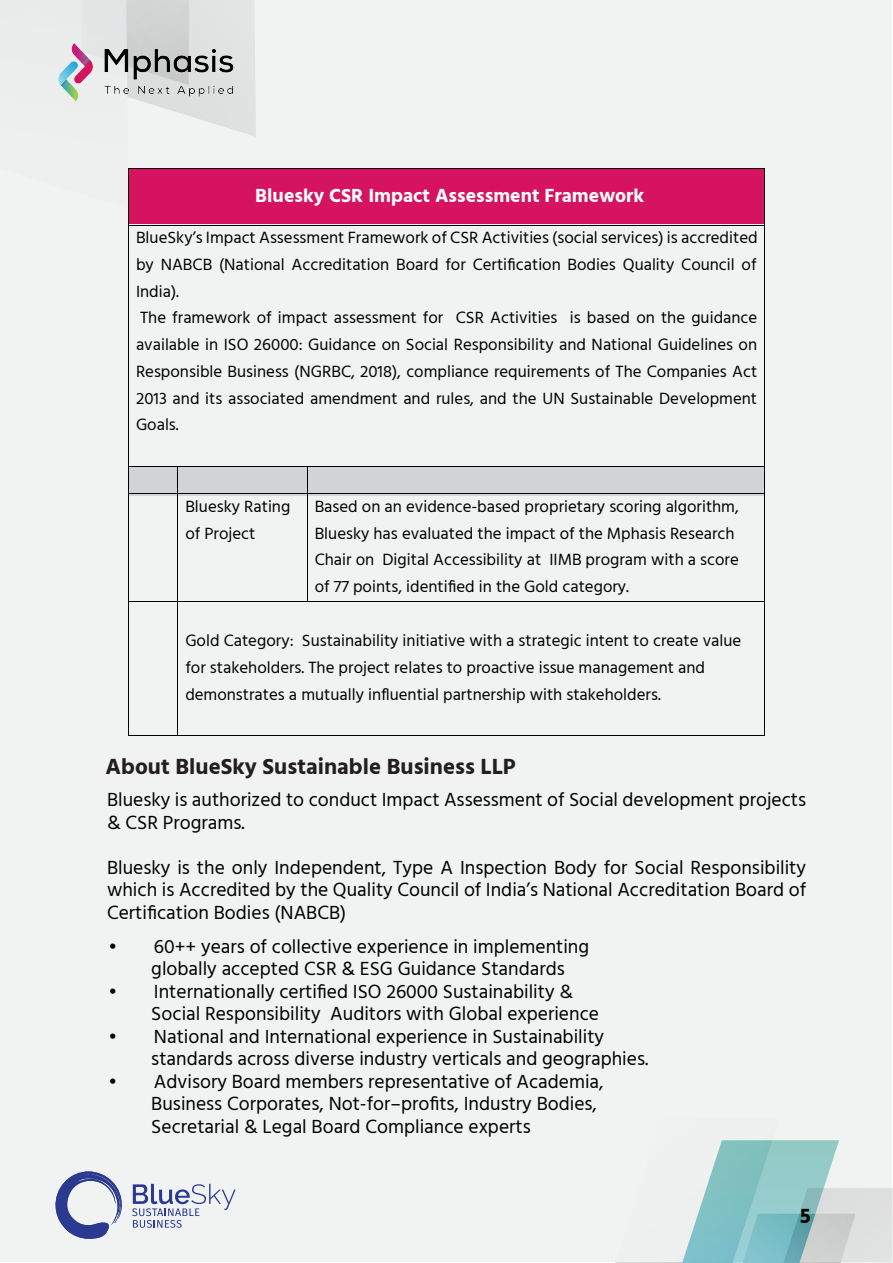
<style>
.page{position:relative;width:893px;height:1263px;background:#fff}
.page>*{position:absolute;margin:0;border:0;box-sizing:border-box;transform-origin:0 0}
.t1{font:700 22.5px "Hind";color:#231f20}
.t2{font:700 21px "Hind";color:#000}
.t3{font:19.5px/22.5px "Hind";color:#000}
.t4{font:700 19.5px "Hind";color:#fff}
.t5{font:16.65px/26.7px "Hind";color:#000}
</style>
<div class="page">
<div style="left:1px;top:1px;width:891px;height:1261px;background:#f1f2f2"></div>
<svg style="left:682px;top:1140px;width:210px;height:122px"></svg>
<svg style="left:55px;top:1171px;width:67px;height:68px"></svg>
<svg style="left:132px;top:1184px;width:104px;height:44px"></svg>
<div style="left:128px;top:169px;width:635px;height:55px;background:#d61360"></div>
<div style="left:128px;top:467px;width:637px;height:28px;background:#d1d3d4"></div>
<svg style="left:58px;top:1px;width:198px;height:168px"></svg>
<hr style="left:129px;top:168px;width:635px;height:1px;background:#000">
<hr style="left:128px;top:169px;width:1px;height:56px;background:#000">
<hr style="left:764px;top:169px;width:1px;height:56px;background:#000">
<hr style="left:129px;top:225px;width:635px;height:1px;background:#000">
<hr style="left:128px;top:226px;width:1px;height:240px;background:#000">
<hr style="left:764px;top:226px;width:1px;height:240px;background:#000">
<hr style="left:129px;top:466px;width:48px;height:1px;background:#000">
<hr style="left:178px;top:466px;width:129px;height:1px;background:#000">
<hr style="left:307px;top:466px;width:457px;height:1px;background:#000">
<svg style="left:128px;top:466px;width:1px;height:28px"></svg>
<hr style="left:129px;top:494px;width:48px;height:1px;background:#000">
<svg style="left:177px;top:466px;width:1px;height:28px"></svg>
<hr style="left:178px;top:494px;width:129px;height:1px;background:#000">
<svg style="left:307px;top:467px;width:1px;height:27px"></svg>
<hr style="left:307px;top:494px;width:457px;height:1px;background:#000">
<svg style="left:764px;top:466px;width:1px;height:28px"></svg>
<hr style="left:128px;top:494px;width:1px;height:107px;background:#000">
<hr style="left:177px;top:494px;width:1px;height:107px;background:#000">
<hr style="left:307px;top:494px;width:1px;height:107px;background:#000">
<hr style="left:764px;top:494px;width:1px;height:107px;background:#000">
<hr style="left:129px;top:601px;width:48px;height:1px;background:#000">
<hr style="left:178px;top:601px;width:129px;height:1px;background:#000">
<hr style="left:307px;top:601px;width:457px;height:1px;background:#000">
<hr style="left:128px;top:602px;width:1px;height:134px;background:#000">
<hr style="left:129px;top:736px;width:48px;height:1px;background:#000">
<hr style="left:177px;top:602px;width:1px;height:134px;background:#000">
<hr style="left:178px;top:736px;width:586px;height:1px;background:#000">
<hr style="left:764px;top:602px;width:1px;height:134px;background:#000">
<p class="t4" style="left:255px;top:184px;width:390px">Bluesky CSR Impact Assessment Framework</p>
<p class="t5" style="left:136px;top:225px;width:623px">BlueSky’s Impact Assessment Framework of CSR Activities (social services) is accredited by NABCB (National Accreditation Board for Certification Bodies Quality Council of India).<br>The framework of impact assessment for CSR Activities is based on the guidance available in ISO 26000: Guidance on Social Responsibility and National Guidelines on Responsible Business (NGRBC, 2018), compliance requirements of The Companies Act 2013 and its associated amendment and rules, and the UN Sustainable Development Goals.</p>
<p class="t5" style="left:185px;top:494px;width:106px">Bluesky Rating of Project</p>
<p class="t5" style="left:315px;top:494px;width:426px">Based on an evidence-based proprietary scoring algorithm, Bluesky has evaluated the impact of the Mphasis Research Chair on Digital Accessibility at IIMB program with a score of 77 points, identified in the Gold category.</p>
<p class="t5" style="left:185px;top:628px;width:557px">Gold Category: Sustainability initiative with a strategic intent to create value for stakeholders. The project relates to proactive issue management and demonstrates a mutually influential partnership with stakeholders.</p>
<h1 class="t1" style="left:106px;top:753px;width:411px">About BlueSky Sustainable Business LLP</h1>
<p class="t3" style="left:107px;top:790px;width:701px">Bluesky is authorized to conduct Impact Assessment of Social development projects &amp; CSR Programs.</p>
<p class="t3" style="left:107px;top:857px;width:701px;text-align:justify">Bluesky is the only Independent, Type A Inspection Body for Social Responsibility which is Accredited by the Quality Council of India’s National Accreditation Board of Certification Bodies (NABCB)</p>
<p class="t3" style="left:151px;top:936px;width:439px;text-indent:-43px">• 60++ years of collective experience in implementing globally accepted CSR &amp; ESG Guidance Standards</p>
<p class="t3" style="left:151px;top:981px;width:449px;text-indent:-43px">• Internationally certified ISO 26000 Sustainability &amp;<br>Social Responsibility Auditors with Global experience</p>
<p class="t3" style="left:151px;top:1026px;width:498px;text-indent:-43px">• National and International experience in Sustainability standards across diverse industry verticals and geographies.</p>
<p class="t3" style="left:151px;top:1071px;width:454px;text-indent:-43px">• Advisory Board members representative of Academia,<br>Business Corporates, Not-for–profits, Industry Bodies,<br>Secretarial &amp; Legal Board Compliance experts</p>
<p class="t2" style="left:800px;top:1203px;width:12px">5</p>
</div>
